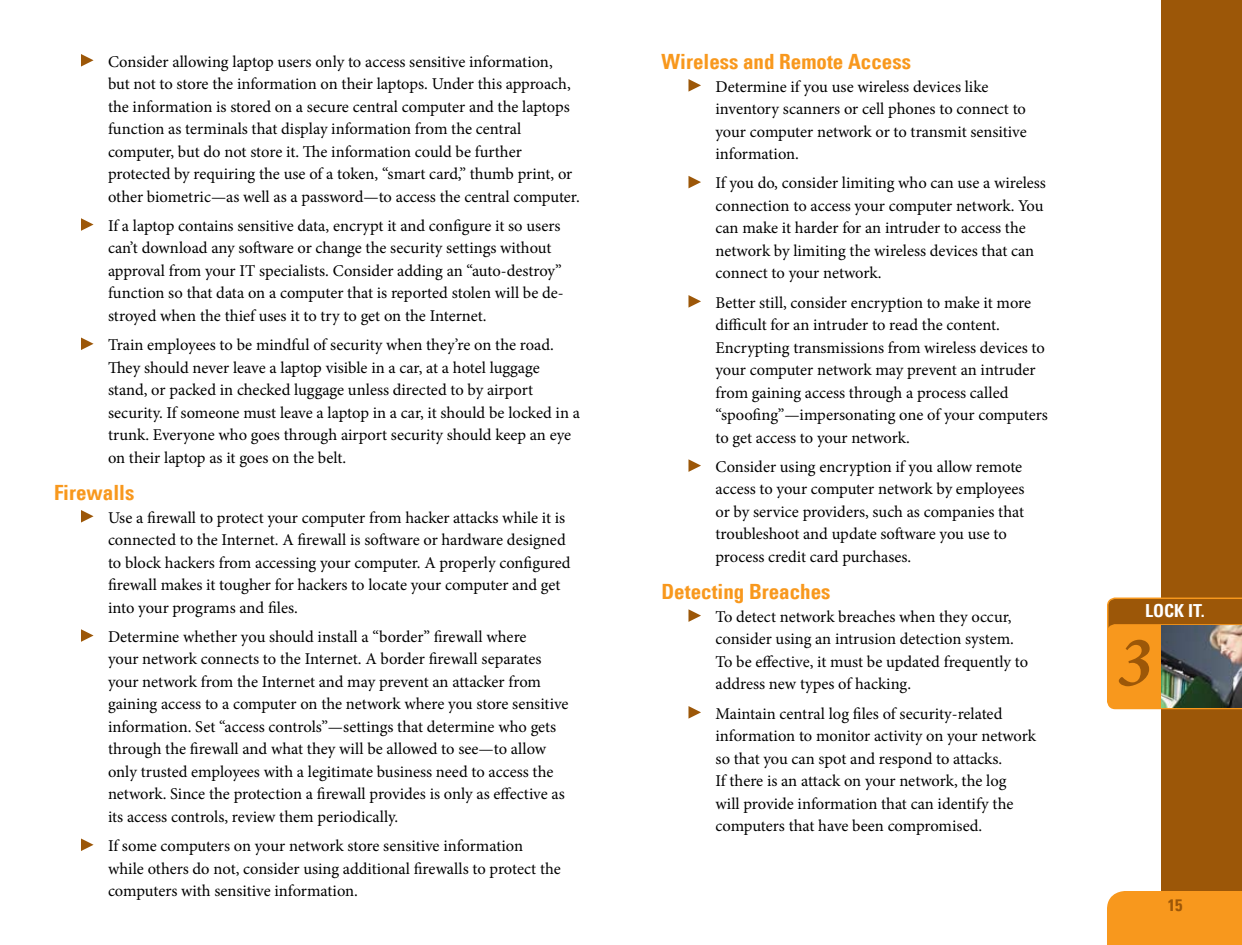
<style>
.page{position:relative;width:1242px;height:945px;background:#fff}
.page>*{position:absolute;margin:0;border:0;box-sizing:border-box;transform-origin:0 0}
.t1{font:italic 600 72px "Minion Pro";color:#9c5708}
.t2{font:700 condensed 21px "Univers LT";color:#f8981d}
.t3{font:700 condensed 18px "Univers LT";color:#fff}
.t4{font:16.5px/22.5px "Minion Pro";color:#000}
.t5{font:700 condensed 16.5px "Univers LT";color:#9c5708}
</style>
<div class="page">
<div style="left:1161px;top:0;width:81px;height:891px;background:#9c5708"></div>
<div style="left:1107px;top:891px;width:135px;height:54px;background:#f8981d"></div>
<svg style="left:81px;top:54px;width:13px;height:13px"></svg>
<svg style="left:81px;top:218px;width:13px;height:13px"></svg>
<svg style="left:81px;top:338px;width:13px;height:12px"></svg>
<svg style="left:81px;top:510px;width:13px;height:13px"></svg>
<svg style="left:81px;top:629px;width:13px;height:13px"></svg>
<svg style="left:81px;top:839px;width:13px;height:12px"></svg>
<svg style="left:1107px;top:598px;width:135px;height:111px;background:#d17d16"></svg>
<img style="left:1161px;top:626px;width:81px;height:82px">
<svg style="left:688px;top:79px;width:13px;height:13px"></svg>
<svg style="left:688px;top:176px;width:13px;height:12px"></svg>
<svg style="left:688px;top:295px;width:13px;height:13px"></svg>
<svg style="left:688px;top:459px;width:13px;height:13px"></svg>
<svg style="left:688px;top:609px;width:13px;height:13px"></svg>
<svg style="left:688px;top:706px;width:13px;height:13px"></svg>
<p class="t4" style="left:108px;top:50px;width:473px">Consider allowing laptop users only to access sensitive information,<br>but not to store the information on their laptops. Under this approach, the information is stored on a secure central computer and the laptops function as terminals that display information from the central computer, but do not store it. The information could be further protected by requiring the use of a token, “smart card,” thumb print, or other biometric—as well as a password—to access the central computer.</p>
<p class="t4" style="left:108px;top:214px;width:457px">If a laptop contains sensitive data, encrypt it and configure it so users can’t download any software or change the security settings without approval from your IT specialists. Consider adding an “auto-destroy” function so that data on a computer that is reported stolen will be de&shy;stroyed when the thief uses it to try to get on the Internet.</p>
<p class="t4" style="left:108px;top:334px;width:474px">Train employees to be mindful of security when they’re on the road.<br>They should never leave a laptop visible in a car, at a hotel luggage stand, or packed in checked luggage unless directed to by airport security. If someone must leave a laptop in a car, it should be locked in a trunk. Everyone who goes through airport security should keep an eye on their laptop as it goes on the belt.</p>
<p class="t2" style="left:54px;top:480px;width:82px">Firewalls</p>
<p class="t4" style="left:108px;top:506px;width:464px">Use a firewall to protect your computer from hacker attacks while it is connected to the Internet. A firewall is software or hardware designed to block hackers from accessing your computer. A properly configured firewall makes it tougher for hackers to locate your computer and get into your programs and files.</p>
<p class="t4" style="left:108px;top:625px;width:462px">Determine whether you should install a “border” firewall where<br>your network connects to the Internet. A border firewall separates your network from the Internet and may prevent an attacker from gaining access to a computer on the network where you store sensitive information. Set “access controls”—settings that determine who gets through the firewall and what they will be allowed to see—to allow only trusted employees with a legitimate business need to access the network. Since the protection a firewall provides is only as effective as its access controls, review them periodically.</p>
<p class="t4" style="left:108px;top:835px;width:454px">If some computers on your network store sensitive information while others do not, consider using additional firewalls to protect the computers with sensitive information.</p>
<p class="t2" style="left:662px;top:49px;width:251px">Wireless and Remote Access</p>
<p class="t4" style="left:716px;top:75px;width:313px">Determine if you use wireless devices like inventory scanners or cell phones to connect to your computer network or to transmit sensitive information.</p>
<p class="t4" style="left:716px;top:172px;width:332px">If you do, consider limiting who can use a wireless connection to access your computer network. You can make it harder for an intruder to access the network by limiting the wireless devices that can connect to your network.</p>
<p class="t4" style="left:716px;top:291px;width:334px">Better still, consider encryption to make it more difficult for an intruder to read the content.<br>Encrypting transmissions from wireless devices to your computer network may prevent an intruder from gaining access through a process called “spoofing”—impersonating one of your computers to get access to your network.</p>
<p class="t4" style="left:716px;top:455px;width:311px">Consider using encryption if you allow remote access to your computer network by employees or by service providers, such as companies that troubleshoot and update software you use to process credit card purchases.</p>
<p class="t2" style="left:662px;top:579px;width:171px">Detecting Breaches</p>
<p class="t4" style="left:716px;top:605px;width:314px">To detect network breaches when they occur, consider using an intrusion detection system.<br>To be effective, it must be updated frequently to address new types of hacking.</p>
<p class="t4" style="left:716px;top:702px;width:322px">Maintain central log files of security-related information to monitor activity on your network so that you can spot and respond to attacks.<br>If there is an attack on your network, the log<br>will provide information that can identify the computers that have been compromised.</p>
<p class="t3" style="left:1145px;top:600px;width:61px">LOCK IT.</p>
<h1 class="t1" style="left:1117px;top:619px;width:37px">3</h1>
<p class="t5" style="left:1168px;top:895px;width:16px">15</p>
</div>
